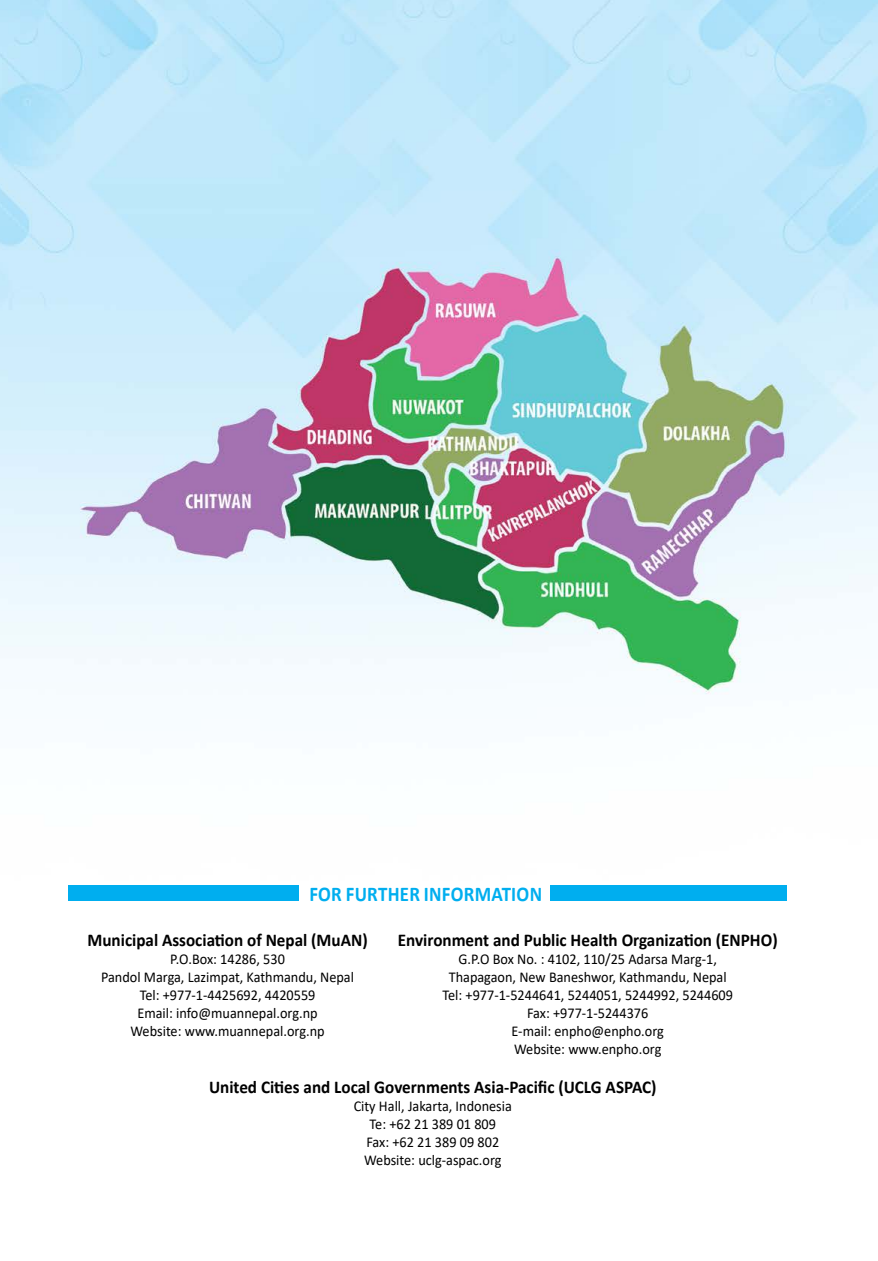
<style>
.page{position:relative;width:878px;height:1261px;background:#fff}
.page>*{position:absolute;margin:0;border:0;box-sizing:border-box;transform-origin:0 0}
.t1{font:700 21px "Calibri";letter-spacing:.015em;color:#00aeef;scale:.9 1}
.t2{font:700 18px "Calibri";color:#000;scale:.95 1}
.t3{font:15px/18px "Calibri";color:#000;text-align:center;scale:.95 1}
</style>
<div class="page">
<img style="left:0;top:0;width:878px;height:901px">
<div style="left:69px;top:886px;width:230px;height:15px;background:#00aeef"></div>
<div style="left:550px;top:886px;width:236px;height:15px;background:#00aeef"></div>
<h1 class="t1" style="left:309px;top:879px;width:260px">FOR FURTHER INFORMATION</h1>
<p class="t2" style="left:87px;top:927px;width:296px">Municipal Association of Nepal (MuAN)</p>
<p class="t3" style="left:101px;top:950px;width:268px">P.O.Box: 14286, 530<br>Pandol Marga, Lazimpat, Kathmandu, Nepal<br>Tel: +977-1-4425692, 4420559<br>Email: info@muannepal.org.np<br>Website: www.muannepal.org.np</p>
<p class="t2" style="left:398px;top:927px;width:401px">Environment and Public Health Organization (ENPHO)</p>
<p class="t3" style="left:442px;top:950px;width:307px">G.P.O Box No. : 4102, 110/25 Adarsa Marg-1, Thapagaon, New Baneshwor, Kathmandu, Nepal Tel: +977-1-5244641, 5244051, 5244992, 5244609<br>Fax: +977-1-5244376<br>E-mail: enpho@enpho.org<br>Website: www.enpho.org</p>
<p class="t2" style="left:209px;top:1074px;width:472px">United Cities and Local Governments Asia-Pacific (UCLG ASPAC)</p>
<p class="t3" style="left:354px;top:1097px;width:168px">City Hall, Jakarta, Indonesia<br>Te: +62 21 389 01 809<br>Fax: +62 21 389 09 802<br>Website: uclg-aspac.org</p>
</div>
